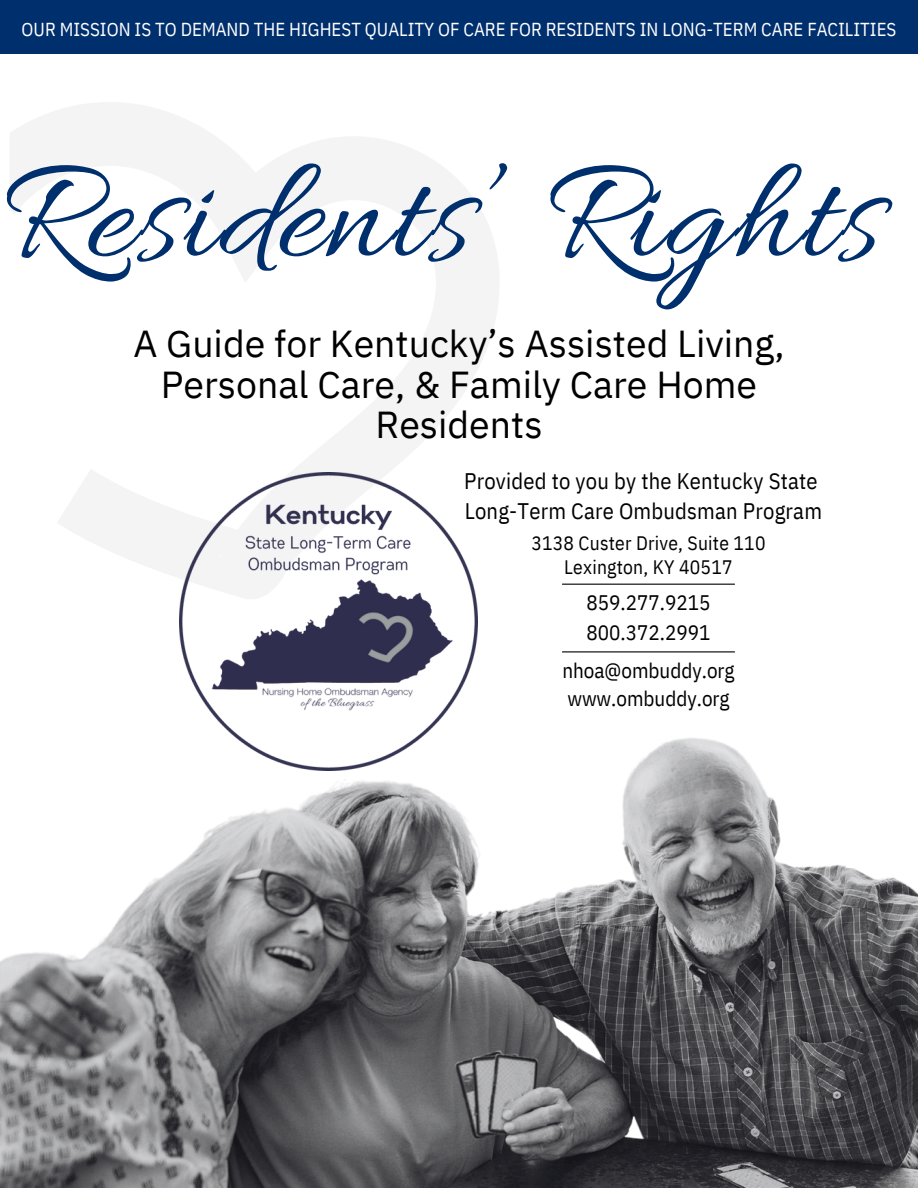
<style>
.page{position:relative;width:918px;height:1188px;background:#fff}
.page>*{position:absolute;margin:0;border:0;box-sizing:border-box;transform-origin:0 0}
.t1{font:150px "Allura";letter-spacing:.015em;color:#002f6e}
.t2{font:37.5px/40.5px "IBM Plex Sans";color:#000;text-align:center}
.t3{font:22.5px/30.3px "IBM Plex Sans Cond";letter-spacing:.01em;color:#000}
.t4{font:21px "IBM Plex Sans Cond";color:#000}
.t5{font:19.5px "IBM Plex Sans Cond";letter-spacing:.01em;color:#000}
.t6{font:18.75px "IBM Plex Sans Cond";color:#fff}
</style>
<div class="page">
<img style="left:0;top:583px;width:918px;height:605px">
<svg style="left:10px;top:102px;width:490px;height:497px"></svg>
<div style="left:0;top:0;width:918px;height:54px;background:#002f6e"></div>
<hr style="left:562px;top:584px;width:173px;height:1px;background:#000">
<hr style="left:562px;top:651px;width:173px;height:1px;background:#000">
<img style="left:179px;top:472px;width:298px;height:298px">
<p class="t6" style="left:22px;top:16px;width:876px">OUR MISSION IS TO DEMAND THE HIGHEST QUALITY OF CARE FOR RESIDENTS IN LONG-TERM CARE FACILITIES</p>
<h3 class="t1" style="left:2px;top:132px;width:880px">Residents’ Rights</h3>
<h3 class="t2" style="left:133px;top:323px;width:653px">A Guide for Kentucky’s Assisted Living,<br>Personal Care, &amp; Family Care Home<br>Residents</h3>
<h3 class="t3" style="left:464px;top:465px;width:359px">Provided to you by the Kentucky State<br>Long-Term Care Ombudsman Program</h3>
<h1 class="t5" style="left:531px;top:530px;width:236px">3138 Custer Drive, Suite 110</h1>
<h2 class="t5" style="left:564px;top:554px;width:170px">Lexington, KY 40517</h2>
<p class="t4" style="left:587px;top:588px;width:125px">859.277.9215</p>
<p class="t4" style="left:587px;top:618px;width:125px">800.372.2991</p>
<h3 class="t4" style="left:562px;top:656px;width:174px">nhoa@ombuddy.org</h3>
<p class="t4" style="left:567px;top:684px;width:164px">www.ombuddy.org</p>
</div>
